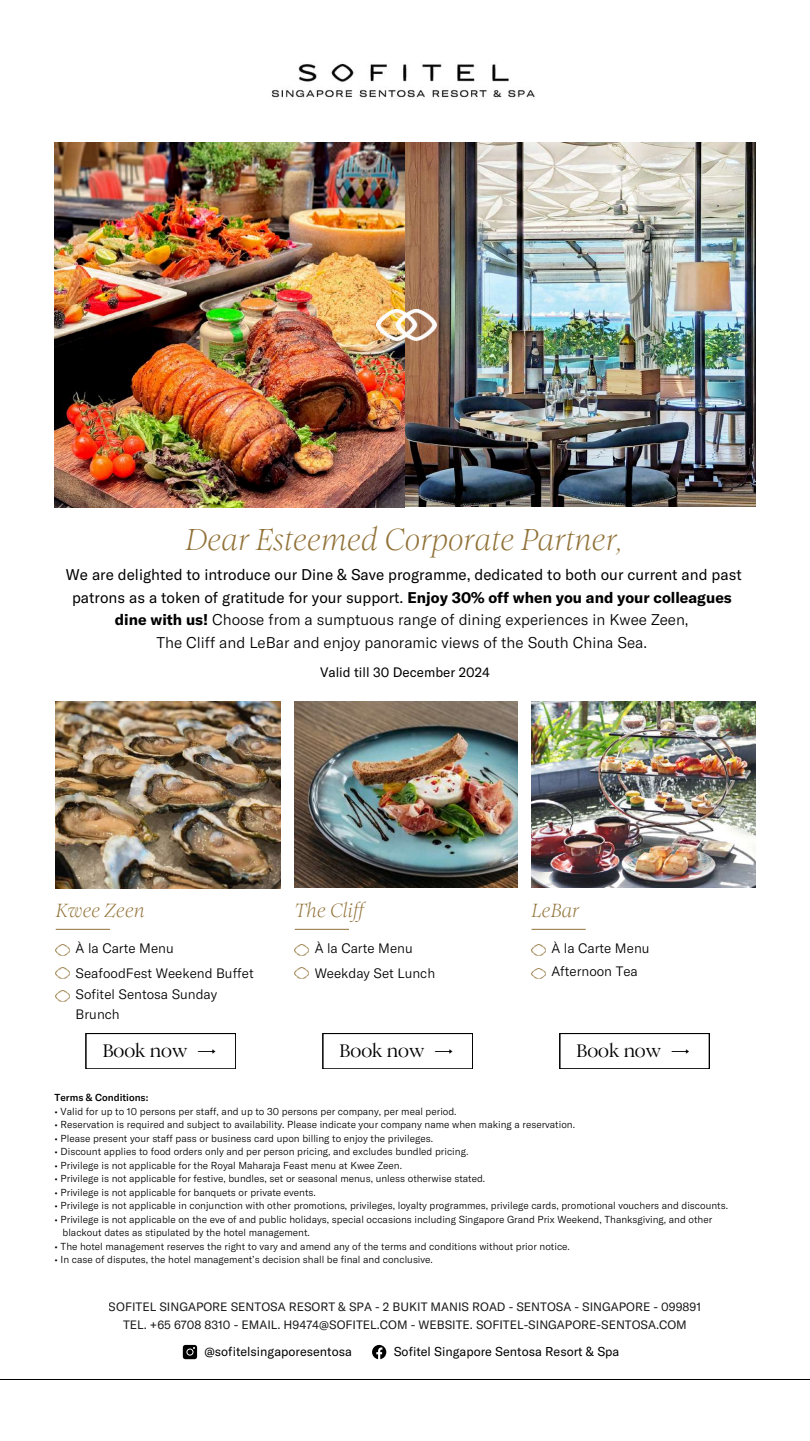
<style>
.page{position:relative;width:810px;height:1441px;background:#fff}
.page>*{position:absolute;margin:0;border:0;box-sizing:border-box;transform-origin:0 0}
.t1{font:italic 30px "Romie";color:#917237}
.t2{font:italic 18.8px "Romie";color:#917237}
.t3{font:500 17.9px "Romie";color:#000}
.t4{font:15.3px/22.5px "GT America LV";color:#000;text-align:center}
.t5{font:300 13.5px/24.6px "GT America LV";color:#000}
.t6{font:13.5px "GT America LV";color:#000}
.t7{font:12.6px "GT America LV";color:#000}
.t8{font:12px/18px "GT America LV";color:#000;text-align:center}
.t9{font:300 10px/13.5px "GT America LV";color:#000}
.t10{font:500 10px "GT America LV";color:#000}
.s1{font-weight:700}
.s2{font-weight:300}
.s3{font-family:"GT America LV";font-weight:300;font-size:19.7px}
</style>
<div class="page">
<img style="left:270px;top:63px;width:265px;height:37px">
<svg style="left:372px;top:1344px;width:14px;height:14px"></svg>
<svg style="left:183px;top:1344px;width:14px;height:14px"></svg>
<img style="left:56px;top:701px;width:224px;height:187px">
<img style="left:532px;top:701px;width:223px;height:186px">
<img style="left:55px;top:142px;width:701px;height:365px">
<img style="left:377px;top:309px;width:59px;height:31px">
<img style="left:295px;top:701px;width:223px;height:186px">
<svg style="left:56px;top:944px;width:13px;height:11px"></svg>
<hr style="left:56px;top:928px;width:54px;height:1px;background:#917237">
<svg style="left:56px;top:967px;width:13px;height:11px"></svg>
<svg style="left:56px;top:990px;width:13px;height:11px"></svg>
<svg style="left:295px;top:944px;width:13px;height:11px"></svg>
<hr style="left:295px;top:928px;width:54px;height:1px;background:#917237">
<svg style="left:295px;top:967px;width:13px;height:11px"></svg>
<svg style="left:532px;top:944px;width:13px;height:11px"></svg>
<hr style="left:532px;top:928px;width:54px;height:1px;background:#917237">
<svg style="left:532px;top:968px;width:13px;height:10px"></svg>
<hr style="left:0;top:1378px;width:810px;height:1px;background:#000">
<svg style="left:323px;top:1033px;width:150px;height:35px"></svg>
<svg style="left:560px;top:1033px;width:149px;height:35px"></svg>
<svg style="left:86px;top:1033px;width:150px;height:35px"></svg>
<h1 class="t1" style="left:185px;top:526px;width:438px">Dear Esteemed Corporate Partner,</h1>
<p class="t4" style="left:66px;top:563px;width:677px">We are delighted to introduce our Dine &amp; Save programme, dedicated to both our current and past patrons as a token of gratitude for your support. <span class="s1">Enjoy 30% off when you and your colleagues dine with us!</span> <span class="s2">Choose from a sumptuous range of dining experiences in Kwee Zeen,<br>The Cliff and LeBar and enjoy panoramic views of the South China Sea.</span></p>
<h3 class="t6" style="left:320px;top:663px;width:171px">Valid till 30 December 2024</h3>
<h2 class="t2" style="left:56px;top:901px;width:91px">Kwee Zeen</h2>
<h3 class="t5" style="left:76px;top:935px;width:180px">À la Carte Menu<br>SeafoodFest Weekend Buffet</h3>
<h3 class="t5" style="left:76px;top:983px;width:143px;line-height:20.2px">Sofitel Sentosa Sunday<br>Brunch</h3>
<h2 class="t2" style="left:295px;top:901px;width:65px">The Clif</h2>
<h3 class="t5" style="left:315px;top:935px;width:100px">À la Carte Menu</h3>
<h3 class="t5" style="left:315px;top:960px;width:122px">Weekday Set Lunch</h3>
<h2 class="t2" style="left:532px;top:901px;width:49px">LeBar</h2>
<h3 class="t5" style="left:551px;top:936px;width:100px;line-height:23.2px">À la Carte Menu<br>Afternoon Tea</h3>
<h3 class="t3" style="left:103px;top:1038px;width:116px">Book now <span class="s3">→</span></h3>
<h3 class="t3" style="left:577px;top:1038px;width:116px">Book now <span class="s3">→</span></h3>
<h3 class="t3" style="left:340px;top:1038px;width:116px">Book now <span class="s3">→</span></h3>
<p class="t10" style="left:55px;top:1090px;width:95px">Terms &amp; Conditions:</p>
<p class="t9" style="left:55px;top:1103px;width:404px">• Valid for up to 10 persons per staff, and up to 30 persons per company, per meal period.</p>
<p class="t9" style="left:55px;top:1117px;width:522px">• Reservation is required and subject to availability. Please indicate your company name when making a reservation.</p>
<p class="t9" style="left:55px;top:1130px;width:380px">• Please present your staff pass or business card upon billing to enjoy the privileges.</p>
<p class="t9" style="left:55px;top:1144px;width:415px">• Discount applies to food orders only and per person pricing, and excludes bundled pricing.</p>
<p class="t9" style="left:55px;top:1157px;width:349px">• Privilege is not applicable for the Royal Maharaja Feast menu at Kwee Zeen.</p>
<p class="t9" style="left:55px;top:1171px;width:432px">• Privilege is not applicable for festive, bundles, set or seasonal menus, unless otherwise stated.</p>
<p class="t9" style="left:55px;top:1184px;width:263px">• Privilege is not applicable for banquets or private events.</p>
<p class="t9" style="left:55px;top:1198px;width:675px">• Privilege is not applicable in conjunction with other promotions, privileges, loyalty programmes, privilege cards, promotional vouchers and discounts.</p>
<p class="t9" style="left:63px;top:1211px;width:651px;text-indent:-8px">• Privilege is not applicable on the eve of and public holidays, special occasions including Singapore Grand Prix Weekend, Thanksgiving, and other blackout dates as stipulated by the hotel management.</p>
<p class="t9" style="left:55px;top:1238px;width:517px">• The hotel management reserves the right to vary and amend any of the terms and conditions without prior notice.</p>
<p class="t9" style="left:55px;top:1252px;width:380px">• In case of disputes, the hotel management’s decision shall be final and conclusive.</p>
<p class="t8" style="left:109px;top:1297px;width:594px">SOFITEL SINGAPORE SENTOSA RESORT &amp; SPA - 2 BUKIT MANIS ROAD - SENTOSA - SINGAPORE - 099891<br>TEL. +65 6708 8310 - EMAIL. H9474@SOFITEL.COM - WEBSITE. SOFITEL-SINGAPORE-SENTOSA.COM</p>
<p class="t7" style="left:204px;top:1342px;width:149px">@sofitelsingaporesentosa</p>
<p class="t7" style="left:394px;top:1342px;width:227px">Sofitel Singapore Sentosa Resort &amp; Spa</p>
</div>
